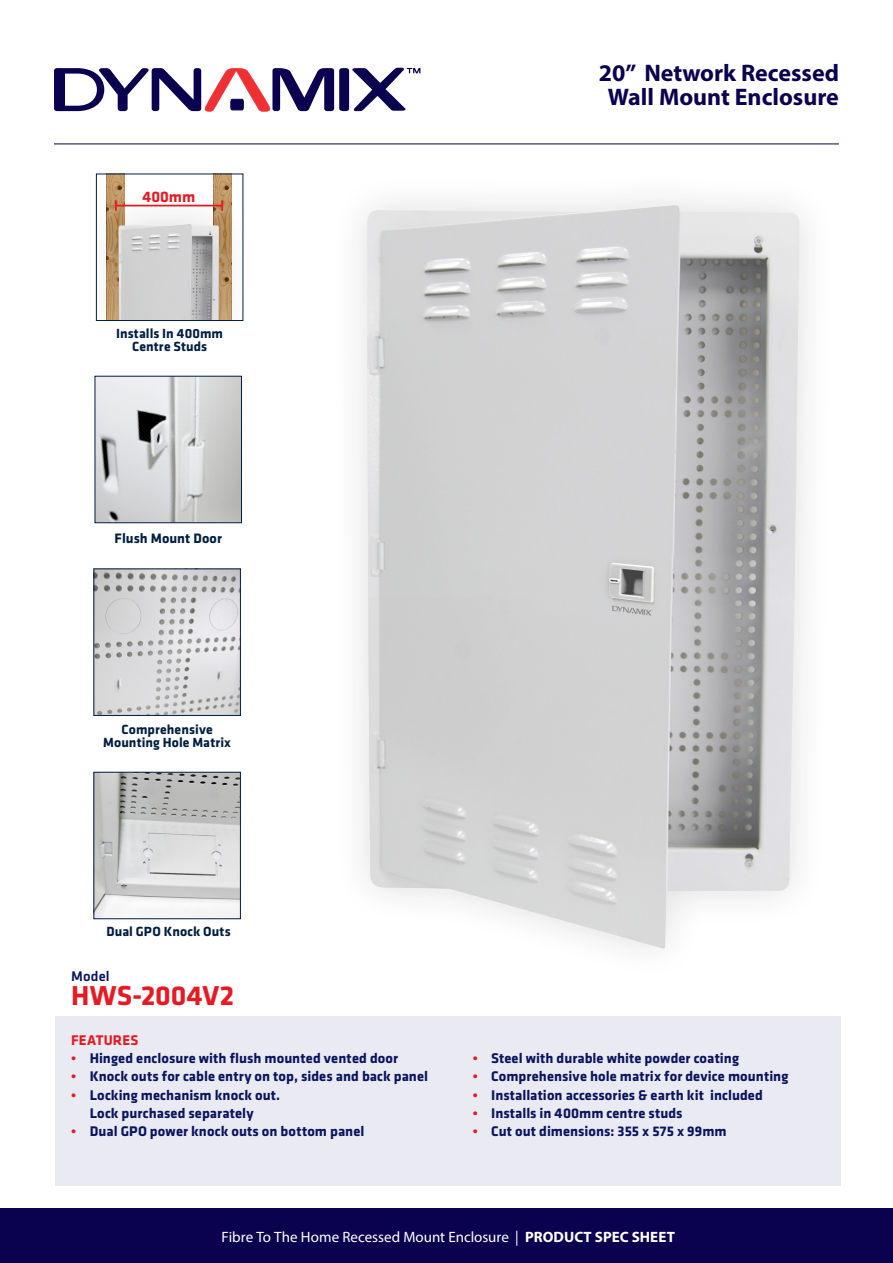
<style>
.page{position:relative;width:893px;height:1263px;background:#fff}
.page>*{position:absolute;margin:0;border:0;box-sizing:border-box;transform-origin:0 0}
.t1{font:700 28.35px "Klavika";letter-spacing:.005em;color:#e51a23}
.t2{font:700 24px "Myriad Pro";color:#0a024e}
.t3{font:700 15.9px "Klavika";color:#e51a23}
.t4{font:15px "Myriad Pro";color:#fff}
.t5{font:700 14.55px/18.3px "Klavika";letter-spacing:.005em;color:#0b145e;text-align:center}
.t6{font:700 14.55px "Klavika";letter-spacing:.01em;color:#e51a23}
.t7{font:500 14.55px "Klavika";letter-spacing:.005em;color:#0b145e}
.t8{font:700 14.25px "Klavika";letter-spacing:.005em;color:#001e41}
.t9{font:700 13.8px/12.6px "Klavika";letter-spacing:.005em;color:#001e41;text-align:center}
.s1{color:#e51a23}
.s2{font-weight:700}
</style>
<div class="page">
<div style="left:0;top:1209px;width:893px;height:54px;background:#0a024e"></div>
<svg style="left:54px;top:68px;width:366px;height:44px"></svg>
<hr style="left:54px;top:144px;width:785px;height:1px;background:#0a024e">
<div style="left:55px;top:1016px;width:786px;height:170px;background:#e9eaf2"></div>
<img style="left:367px;top:205px;width:433px;height:744px">
<img style="left:96px;top:570px;width:143px;height:144px">
<div style="left:94px;top:568px;width:147px;height:148px;border:1px solid #001e41"></div>
<img style="left:97px;top:378px;width:143px;height:143px">
<div style="left:95px;top:376px;width:147px;height:147px;border:1px solid #001e41"></div>
<img style="left:213px;top:176px;width:18px;height:11px">
<img style="left:107px;top:176px;width:18px;height:11px">
<div style="left:96px;top:187px;width:147px;height:133px;background:#231f20;opacity:.15"></div>
<img style="left:118px;top:224px;width:101px;height:95px">
<hr style="left:116px;top:205px;width:106px;height:1px;background:#e51a23">
<svg style="left:115px;top:200px;width:2px;height:11px"></svg>
<svg style="left:221px;top:200px;width:2px;height:11px"></svg>
<div style="left:96px;top:174px;width:147px;height:147px;border:1px solid #001e41"></div>
<img style="left:96px;top:774px;width:143px;height:143px">
<div style="left:94px;top:772px;width:147px;height:147px;border:1px solid #001e41"></div>
<p class="t3" style="left:143px;top:187px;width:54px">400mm</p>
<p class="t9" style="left:116px;top:327px;width:109px">Installs In 400mm<br>Centre Studs</p>
<p class="t2" style="left:599px;top:57px;width:242px">20” Network Recessed</p>
<p class="t2" style="left:608px;top:81px;width:232px">Wall Mount Enclosure</p>
<p class="t8" style="left:115px;top:531px;width:109px">Flush Mount Door</p>
<p class="t9" style="left:103px;top:723px;width:129px">Comprehensive<br>Mounting Hole Matrix</p>
<p class="t9" style="left:106px;top:925px;width:126px">Dual GPO Knock Outs</p>
<p class="t7" style="left:71px;top:968px;width:40px">Model</p>
<p class="t1" style="left:71px;top:979px;width:164px">HWS-2004V2</p>
<p class="t6" style="left:71px;top:1032px;width:69px">FEATURES</p>
<p class="t5" style="left:71px;top:1049px;width:328px"><span class="s1">•</span> Hinged enclosure with flush mounted vented door</p>
<p class="t5" style="left:71px;top:1067px;width:358px"><span class="s1">•</span> Knock outs for cable entry on top, sides and back panel</p>
<p class="t5" style="left:71px;top:1085px;width:210px"><span class="s1">•</span> Locking mechanism knock out.<br>Lock purchased separately</p>
<p class="t5" style="left:71px;top:1122px;width:295px"><span class="s1">•</span> Dual GPO power knock outs on bottom panel</p>
<p class="t5" style="left:473px;top:1049px;width:268px"><span class="s1">•</span> Steel with durable white powder coating</p>
<p class="t5" style="left:473px;top:1067px;width:317px"><span class="s1">•</span> Comprehensive hole matrix for device mounting</p>
<p class="t5" style="left:473px;top:1085px;width:292px"><span class="s1">•</span> Installation accessories &amp; earth kit included</p>
<p class="t5" style="left:473px;top:1104px;width:211px"><span class="s1">•</span> Installs in 400mm centre studs</p>
<p class="t5" style="left:473px;top:1122px;width:255px"><span class="s1">•</span> Cut out dimensions: 355 x 575 x 99mm</p>
<p class="t4" style="left:222px;top:1228px;width:455px">Fibre To The Home Recessed Mount Enclosure | <span class="s2">PRODUCT SPEC SHEET</span></p>
</div>
